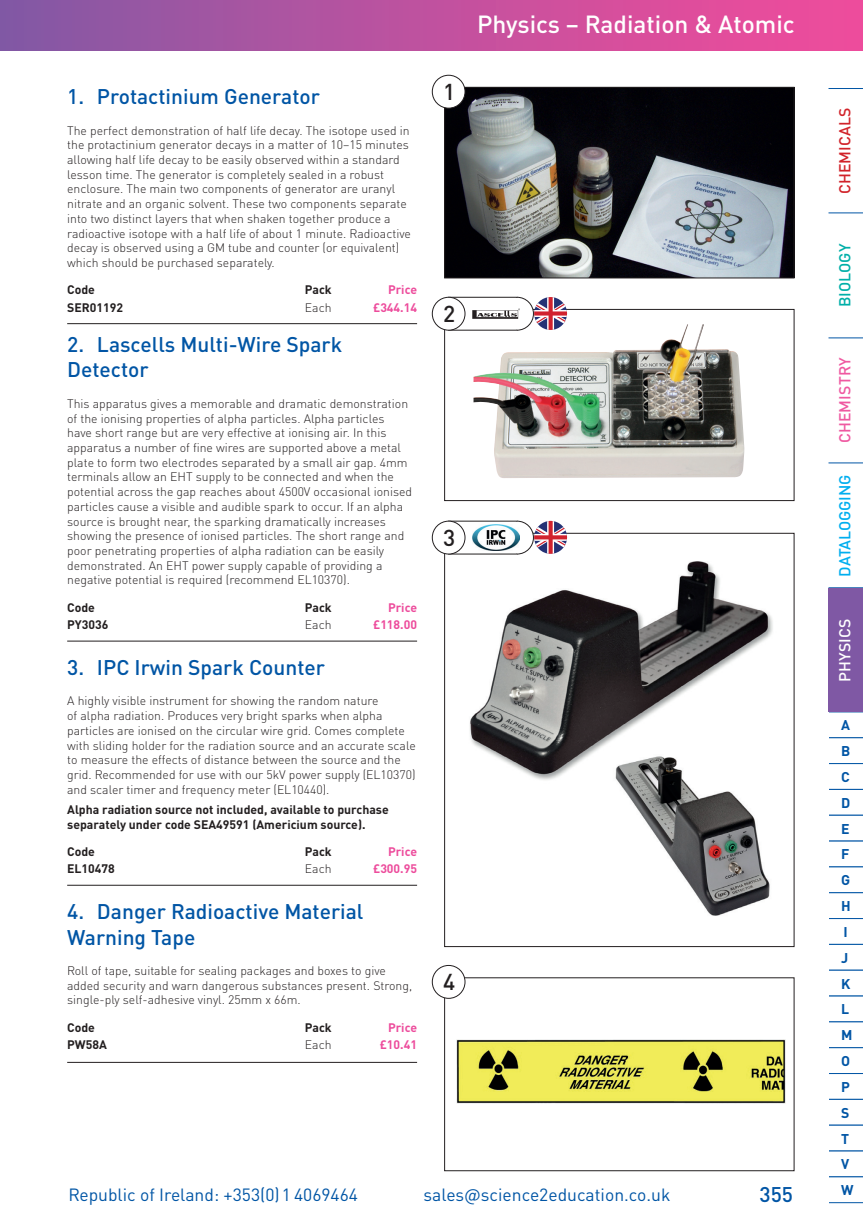
<style>
.page{position:relative;width:863px;height:1231px;background:#fff}
.page>*{position:absolute;margin:0;border:0;box-sizing:border-box;transform-origin:0 0}
.t1{font:500 24.5px "DIN Pro";color:#fff}
.t2{font:500 22.75px "DIN Pro";color:#231f20}
.t3{font:500 21px/25.2px "DIN Pro";color:#0155a5}
.t4{font:17.5px "DIN Pro";color:#0155a5}
.t5{font:500 15.75px "DIN Pro";letter-spacing:-.005em;color:#00aeef}
.t6{font:500 15.75px "DIN Pro";letter-spacing:.01em;color:#d1232a}
.t7{font:500 15.75px "DIN Pro";letter-spacing:.01em;color:#ef59a1}
.t8{font:500 15.75px "DIN Pro";letter-spacing:.01em;color:#00afa8}
.t9{font:500 15.75px "DIN Pro";color:#fff}
.t10{font:700 14px/25.9px "DIN Pro";color:#0155a5}
.t11{font:300 12.25px/14.7px "DIN Pro";color:#231f20}
.t12{font:700 12.25px/14.7px "DIN Pro";color:#231f20}
.t13{font:700 12.25px "DIN Pro";color:#ed4c9c}
</style>
<div class="page">
<svg style="left:828px;top:711px;width:35px;height:467px"></svg>
<hr style="left:828px;top:212px;width:35px;height:1px;background:#0155a5">
<hr style="left:828px;top:88px;width:35px;height:1px;background:#0155a5">
<hr style="left:828px;top:337px;width:35px;height:1px;background:#0155a5">
<hr style="left:828px;top:462px;width:35px;height:1px;background:#0155a5">
<hr style="left:828px;top:587px;width:35px;height:1px;background:#0155a5">
<div style="left:0;top:0;width:863px;height:51px;background:linear-gradient(to right,#8659a4,#f54b9a)"></div>
<div style="left:828px;top:588px;width:35px;height:123px;background:#7f58a4"></div>
<hr style="left:67px;top:323px;width:350px;height:1px;background:#231f20">
<hr style="left:67px;top:640px;width:350px;height:1px;background:#231f20">
<hr style="left:67px;top:884px;width:350px;height:1px;background:#231f20">
<hr style="left:67px;top:1061px;width:350px;height:1px;background:#231f20">
<img style="left:446px;top:89px;width:346px;height:187px">
<div style="left:444px;top:87px;width:350px;height:191px;border:1px solid #231f20"></div>
<div style="left:432px;top:75px;width:33px;height:33px;background:#fff;border-radius:50%"></div>
<div style="left:432px;top:75px;width:33px;height:33px;border:1px solid #231f20;border-radius:50%"></div>
<img style="left:473px;top:324px;width:271px;height:154px">
<div style="left:444px;top:309px;width:350px;height:191px;border:1px solid #231f20"></div>
<div style="left:432px;top:297px;width:33px;height:33px;background:#fff;border-radius:50%"></div>
<div style="left:432px;top:297px;width:33px;height:33px;border:1px solid #231f20;border-radius:50%"></div>
<svg style="left:448px;top:297px;width:119px;height:33px"></svg>
<img style="left:446px;top:537px;width:327px;height:243px">
<div style="left:432px;top:521px;width:33px;height:33px;background:#fff;border-radius:50%"></div>
<div style="left:432px;top:521px;width:33px;height:33px;border:1px solid #231f20;border-radius:50%"></div>
<svg style="left:448px;top:520px;width:119px;height:34px"></svg>
<img style="left:456px;top:1039px;width:329px;height:64px">
<div style="left:432px;top:965px;width:33px;height:33px;border:1px solid #231f20;border-radius:50%"></div>
<img style="left:586px;top:727px;width:187px;height:189px">
<h3 class="t3" style="left:67px;top:82px;width:254px">1. Protactinium Generator</h3>
<p class="t11" style="left:67px;top:122px;width:345px">The perfect demonstration of half life decay. The isotope used in the protactinium generator decays in a matter of 10–15 minutes allowing half life decay to be easily observed within a standard lesson time. The generator is completely sealed in a robust enclosure. The main two components of generator are uranyl nitrate and an organic solvent. These two components separate into two distinct layers that when shaken together produce a radioactive isotope with a half life of about 1 minute. Radioactive decay is observed using a GM tube and counter (or equivalent) which should be purchased separately.</p>
<p class="t12" style="left:67px;top:281px;width:29px">Code</p>
<p class="t12" style="left:305px;top:281px;width:28px">Pack</p>
<p class="t13" style="left:388px;top:280px;width:31px">Price</p>
<p class="t12" style="left:67px;top:298px;width:57px">SER01192</p>
<p class="t11" style="left:305px;top:299px;width:28px">Each</p>
<p class="t13" style="left:373px;top:297px;width:45px">£344.14</p>
<h3 class="t3" style="left:67px;top:330px;width:276px">2. Lascells Multi-Wire Spark<br>Detector</h3>
<p class="t11" style="left:67px;top:395px;width:346px">This apparatus gives a memorable and dramatic demonstration of the ionising properties of alpha particles. Alpha particles have short range but are very effective at ionising air. In this apparatus a number of fine wires are supported above a metal plate to form two electrodes separated by a small air gap. 4mm terminals allow an EHT supply to be connected and when the potential across the gap reaches about 4500V occasional ionised particles cause a visible and audible spark to occur. If an alpha source is brought near, the sparking dramatically increases showing the presence of ionised particles. The short range and poor penetrating properties of alpha radiation can be easily demonstrated. An EHT power supply capable of providing a negative potential is required (recommend EL10370).</p>
<p class="t12" style="left:67px;top:598px;width:29px">Code</p>
<p class="t12" style="left:305px;top:598px;width:28px">Pack</p>
<p class="t13" style="left:388px;top:597px;width:31px">Price</p>
<p class="t12" style="left:67px;top:616px;width:43px">PY3036</p>
<p class="t11" style="left:305px;top:616px;width:28px">Each</p>
<p class="t13" style="left:373px;top:614px;width:45px">£118.00</p>
<h3 class="t3" style="left:67px;top:652px;width:259px">3. IPC Irwin Spark Counter</h3>
<p class="t11" style="left:67px;top:692px;width:350px">A highly visible instrument for showing the random nature<br>of alpha radiation. Produces very bright sparks when alpha particles are ionised on the circular wire grid. Comes complete with sliding holder for the radiation source and an accurate scale to measure the effects of distance between the source and the grid. Recommended for use with our 5kV power supply (EL10370) and scaler timer and frequency meter (EL10440).</p>
<p class="t12" style="left:67px;top:800px;width:323px">Alpha radiation source not included, available to purchase separately under code SEA49591 (Americium source).</p>
<p class="t12" style="left:67px;top:842px;width:29px">Code</p>
<p class="t12" style="left:305px;top:842px;width:28px">Pack</p>
<p class="t13" style="left:388px;top:841px;width:31px">Price</p>
<p class="t12" style="left:67px;top:860px;width:49px">EL10478</p>
<p class="t11" style="left:305px;top:860px;width:28px">Each</p>
<p class="t13" style="left:373px;top:858px;width:45px">£300.95</p>
<h3 class="t3" style="left:67px;top:896px;width:298px">4. Danger Radioactive Material<br>Warning Tape</h3>
<p class="t11" style="left:67px;top:962px;width:346px">Roll of tape, suitable for sealing packages and boxes to give added security and warn dangerous substances present. Strong, single-ply self-adhesive vinyl. 25mm x 66m.</p>
<p class="t12" style="left:67px;top:1018px;width:29px">Code</p>
<p class="t12" style="left:305px;top:1018px;width:28px">Pack</p>
<p class="t13" style="left:388px;top:1017px;width:31px">Price</p>
<p class="t12" style="left:67px;top:1036px;width:41px">PW58A</p>
<p class="t11" style="left:305px;top:1036px;width:28px">Each</p>
<p class="t13" style="left:380px;top:1034px;width:39px">£10.41</p>
<h2 class="t2" style="left:443px;top:73px;width:14px">1</h2>
<h1 class="t1" style="left:477px;top:4px;width:319px">Physics – Radiation &amp; Atomic</h1>
<h2 class="t2" style="left:443px;top:295px;width:14px">2</h2>
<h2 class="t2" style="left:443px;top:519px;width:14px">3</h2>
<h2 class="t2" style="left:443px;top:963px;width:14px">4</h2>
<h3 class="t4" style="left:68px;top:1180px;width:291px">Republic of Ireland: +353(0) 1 4069464</h3>
<h3 class="t4" style="left:423px;top:1180px;width:248px">sales@science2education.co.uk</h3>
<h3 class="t3" style="left:759px;top:1179px;width:35px">355</h3>
<p class="t6" style="left:832px;top:194px;width:89px;rotate:-90deg">CHEMICALS</p>
<p class="t8" style="left:832px;top:307px;width:65px;rotate:-90deg">BIOLOGY</p>
<p class="t7" style="left:832px;top:443px;width:87px;rotate:-90deg">CHEMISTRY</p>
<p class="t5" style="left:832px;top:576px;width:104px;rotate:-90deg">DATALOGGING</p>
<p class="t9" style="left:832px;top:681px;width:64px;rotate:-90deg">PHYSICS</p>
<p class="t10" style="left:841px;top:710px;width:14px">A<br>B<br>C<br>D<br>E<br>F<br>G<br>H<br>I<br>J<br>K<br>L<br>M<br>O<br>P<br>S<br>T<br>V<br>W</p>
</div>
